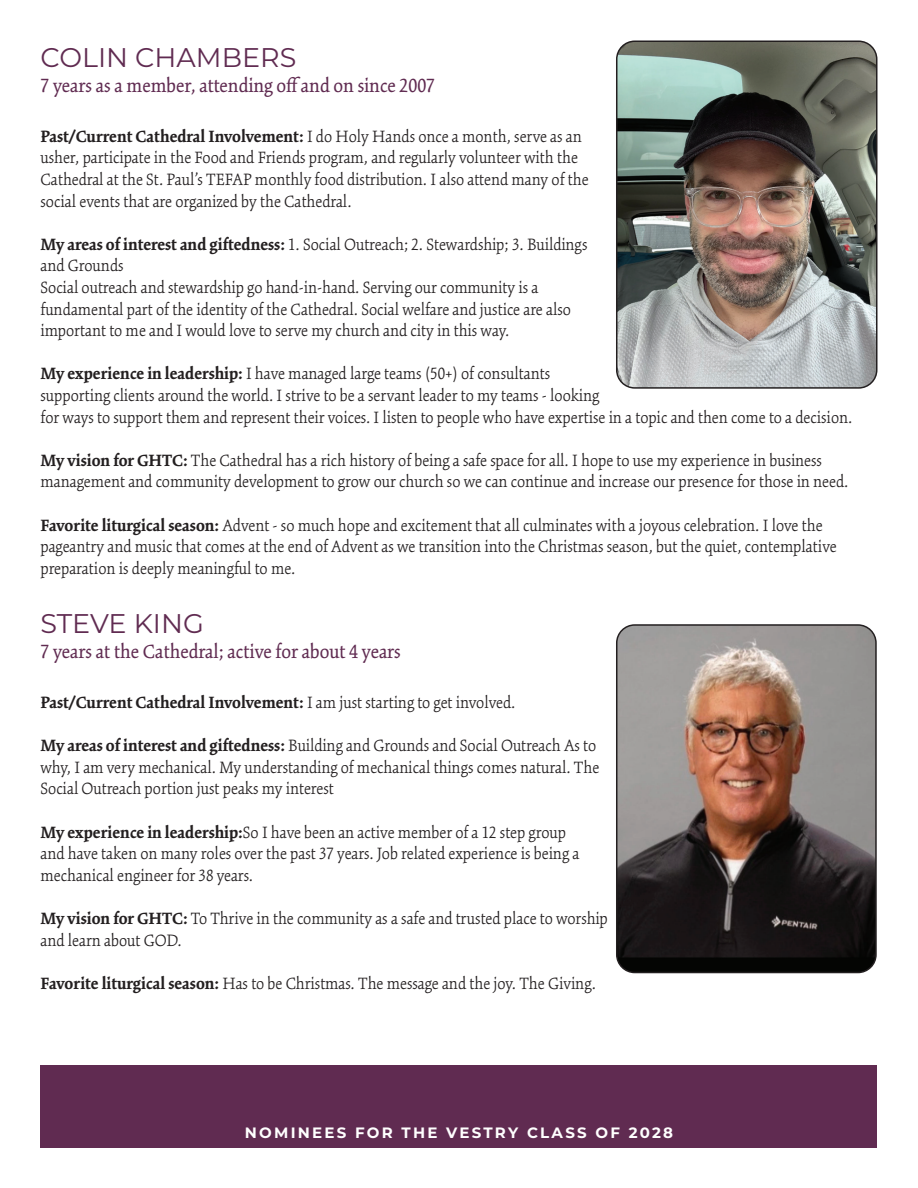
<style>
.page{position:relative;width:918px;height:1188px;background:#fff}
.page>*{position:absolute;margin:0;border:0;box-sizing:border-box;transform-origin:0 0}
.t1{font:27px "Montserrat";color:#602b51}
.t2{font:21px "Kinesis Pro 3";color:#602b51}
.t3{font:300 18px/21.6px "Kinesis Pro 3";color:#231f20}
.t4{font:700 18px "Kinesis Pro 3";color:#231f20}
.t5{font:700 15px "Montserrat";letter-spacing:.15em;color:#fff}
.s1{font-weight:700}
.s2{font-weight:300}
</style>
<div class="page">
<div style="left:40px;top:1065px;width:838px;height:83px;background:#602b51"></div>
<img style="left:617px;top:627px;width:257px;height:346px">
<div style="left:616px;top:624px;width:261px;height:349px;border:2px solid #231f20;border-radius:18px"></div>
<img style="left:619px;top:43px;width:256px;height:343px">
<div style="left:616px;top:40px;width:262px;height:349px;border:2px solid #231f20;border-radius:18px"></div>
<h1 class="t1" style="left:40px;top:39px;width:257px">COLIN CHAMBERS</h1>
<p class="t2" style="left:40px;top:73px;width:396px">7 years as a member, attending off and on since 2007</p>
<p class="t3" style="left:40px;top:125px;width:550px"><span class="s1">Past/Current Cathedral Involvement:</span> I do Holy Hands once a month, serve as an usher, participate in the Food and Friends program, and regularly volunteer with the Cathedral at the St. Paul’s TEFAP monthly food distribution. I also attend many of the social events that are organized by the Cathedral.</p>
<p class="t3" style="left:40px;top:233px;width:548px"><span class="s1">My areas of interest and giftedness:</span> 1. Social Outreach; 2. Stewardship; 3. Buildings and Grounds<br>Social outreach and stewardship go hand-in-hand. Serving our community is a fundamental part of the identity of the Cathedral. Social welfare and justice are also important to me and I would love to serve my church and city in this way.</p>
<p class="t3" style="left:40px;top:363px;width:814px"><span class="s1">My experience in leadership:</span> I have managed large teams (50+) of consultants<br>supporting clients around the world. I strive to be a servant leader to my teams - looking<br>for ways to support them and represent their voices. I listen to people who have expertise in a topic and then come to a decision.</p>
<p class="t3" style="left:40px;top:449px;width:810px"><span class="s1">My vision for GHTC:</span> The Cathedral has a rich history of being a safe space for all. I hope to use my experience in business management and community development to grow our church so we can continue and increase our presence for those in need.</p>
<p class="t3" style="left:40px;top:514px;width:798px"><span class="s1">Favorite liturgical season:</span> Advent - so much hope and excitement that all culminates with a joyous celebration. I love the pageantry and music that comes at the end of Advent as we transition into the Christmas season, but the quiet, contemplative preparation is deeply meaningful to me.</p>
<h1 class="t1" style="left:40px;top:605px;width:165px">STEVE KING</h1>
<p class="t2" style="left:40px;top:639px;width:362px">7 years at the Cathedral; active for about 4 years</p>
<p class="t4" style="left:40px;top:692px;width:477px">Past/Current Cathedral Involvement: <span class="s2">I am just starting to get involved.</span></p>
<p class="t3" style="left:40px;top:735px;width:560px"><span class="s1">My areas of interest and giftedness:</span> Building and Grounds and Social Outreach As to why, I am very mechanical. My understanding of mechanical things comes natural. The<br>Social Outreach portion just peaks my interest</p>
<p class="t3" style="left:40px;top:821px;width:540px"><span class="s1">My experience in leadership:</span>So I have been an active member of a 12 step group and have taken on many roles over the past 37 years. Job related experience is being a mechanical engineer for 38 years.</p>
<p class="t3" style="left:40px;top:908px;width:569px"><span class="s1">My vision for GHTC:</span> To Thrive in the community as a safe and trusted place to worship and learn about GOD.</p>
<p class="t3" style="left:40px;top:972px;width:557px"><span class="s1">Favorite liturgical season:</span> Has to be Christmas. The message and the joy. The Giving.</p>
<p class="t5" style="left:245px;top:1122px;width:430px">NOMINEES FOR THE VESTRY CLASS OF 2028</p>
</div>
